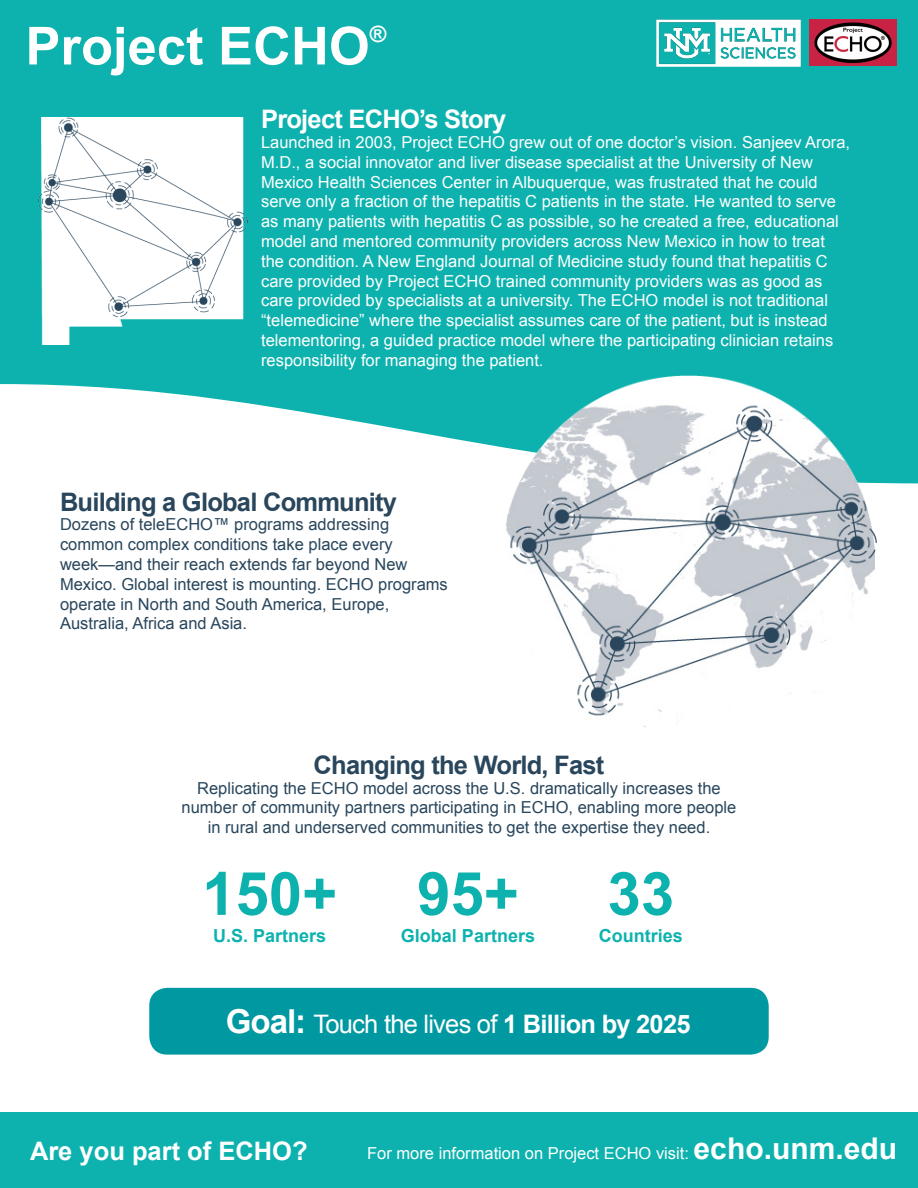
<style>
.page{position:relative;width:918px;height:1188px;background:#fff}
.page>*{position:absolute;margin:0;border:0;box-sizing:border-box;transform-origin:0 0}
.Content{font:700 60px "Arial";color:#0db2ae}
.t1{font:700 52.5px "Arial";color:#fff}
.t2{font:700 25.5px "Arial";letter-spacing:-.03em;color:#29465c}
.t3{font:25.5px "Arial";letter-spacing:-.03em;color:#fff}
.t4{font:700 25.5px "Arial";letter-spacing:-.03em;color:#fff}
.t5{font:700 25.5px "Arial";color:#fff}
.t6{font:700 22.5px "Arial";color:#fff}
.Content-2{font:700 18px "Arial";color:#0db2ae}
.Content-3{font:16.5px/19.8px "Arial";color:#fff}
.Content-4{font:16.5px/19.8px "Arial";color:#29465c}
.s1{font-weight:700;font-size:33px}
.s2{font-weight:700}
.s3{font-weight:700;font-size:30px}
</style>
<div class="page">
<svg style="left:0;top:92px;width:918px;height:391px;background:#2ebcb9"></svg>
<div style="left:0;top:0;width:918px;height:92px;background:#0db2ae"></div>
<div style="left:0;top:1112px;width:918px;height:76px;background:#0db2ae"></div>
<img style="left:656px;top:19px;width:154px;height:48px">
<img style="left:810px;top:20px;width:87px;height:46px">
<div style="left:149px;top:988px;width:620px;height:67px;background:#0098a1;border-radius:18px"></div>
<img style="left:38px;top:117px;width:210px;height:227px">
<img style="left:502px;top:375px;width:374px;height:352px">
<h2 class="t1" style="left:26px;top:11px;width:346px">Project ECHO</h2>
<h3 class="t6" style="left:370px;top:19px;width:18px">®</h3>
<p class="t4" style="left:261px;top:102px;width:247px">Project ECHO’s Story</p>
<p class="Content-3" style="left:261px;top:132px;width:591px">Launched in 2003, Project ECHO grew out of one doctor’s vision. Sanjeev Arora, M.D., a social innovator and liver disease specialist at the University of New Mexico Health Sciences Center in Albuquerque, was frustrated that he could serve only a fraction of the hepatitis C patients in the state. He wanted to serve as many patients with hepatitis C as possible, so he created a free, educational model and mentored community providers across New Mexico in how to treat the condition. A New England Journal of Medicine study found that hepatitis C care provided by Project ECHO trained community providers was as good as care provided by specialists at a university. The ECHO model is not traditional “telemedicine” where the specialist assumes care of the patient, but is instead telementoring, a guided practice model where the participating clinician retains responsibility for managing the patient.</p>
<p class="t2" style="left:60px;top:485px;width:339px">Building a Global Community</p>
<p class="Content-4" style="left:60px;top:515px;width:389px">Dozens of teleECHO™ programs addressing common complex conditions take place every week—and their reach extends far beyond New Mexico. Global interest is mounting. ECHO programs operate in North and South America, Europe, Australia, Africa and Asia.</p>
<p class="t2" style="left:314px;top:748px;width:292px">Changing the World, Fast</p>
<p class="Content-4" style="left:182px;top:778px;width:556px;text-align:center">Replicating the ECHO model across the U.S. dramatically increases the number of community partners participating in ECHO, enabling more people in rural and underserved communities to get the expertise they need.</p>
<p class="Content" style="left:202px;top:854px;width:137px">150+</p>
<p class="Content-2" style="left:213px;top:924px;width:115px">U.S. Partners</p>
<p class="Content" style="left:417px;top:854px;width:103px">95+</p>
<p class="Content-2" style="left:401px;top:924px;width:136px">Global Partners</p>
<p class="Content" style="left:607px;top:854px;width:68px">33</p>
<p class="Content-2" style="left:599px;top:924px;width:86px">Countries</p>
<p class="t3" style="left:226px;top:1008px;width:466px"><span class="s1">Goal:</span> Touch the lives of <span class="s2">1 Billion by 2025</span></p>
<h3 class="t5" style="left:30px;top:1135px;width:279px">Are you part of ECHO?</h3>
<p class="Content-3" style="left:367px;top:1143px;width:531px">For more information on Project ECHO visit: <span class="s3">echo.unm.edu</span></p>
</div>
